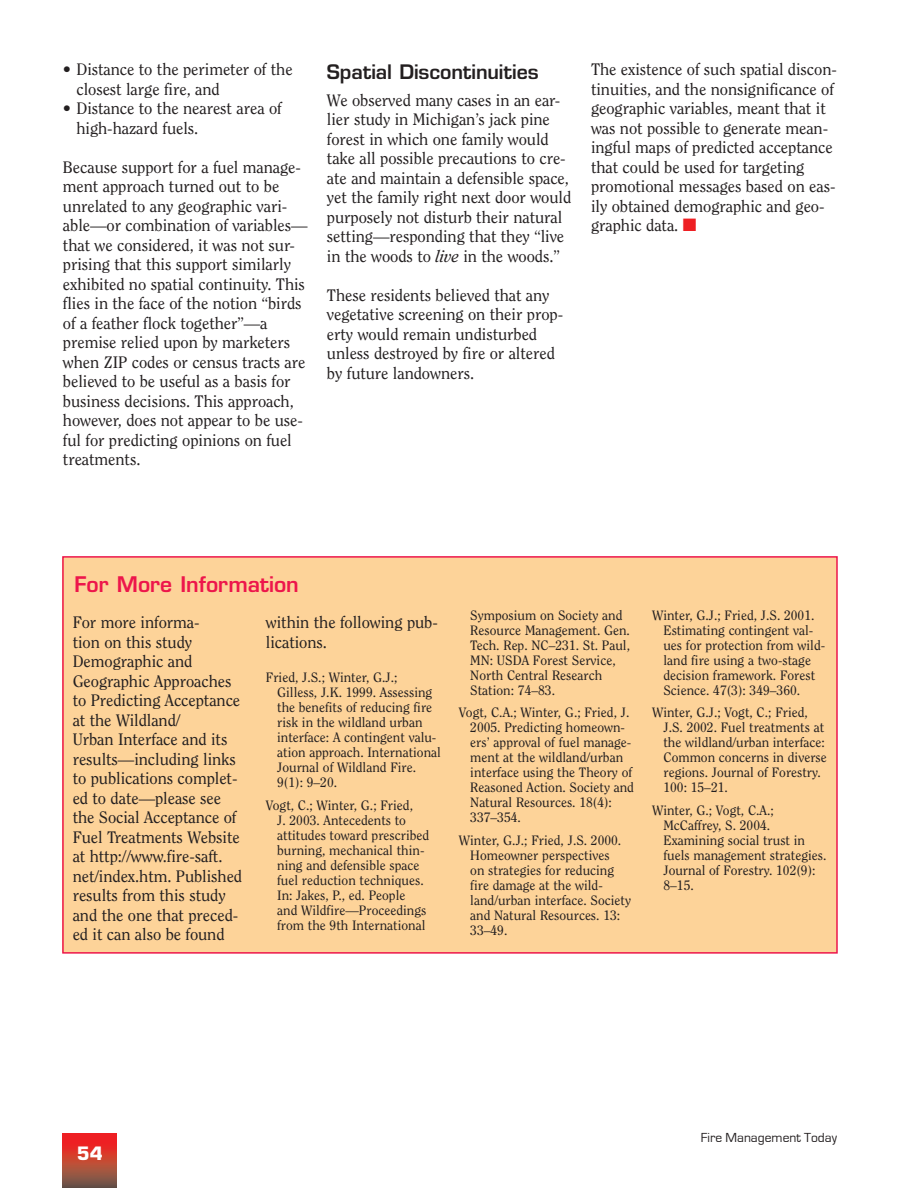
<style>
.page{position:relative;width:918px;height:1188px;background:#fff}
.page>*{position:absolute;margin:0;border:0;box-sizing:border-box;transform-origin:0 0}
.t1{font:600 21px "Eurostile";color:#ed164b}
.t2{font:600 19.5px "Eurostile";letter-spacing:-.005em;color:#231f20}
.t3{font:700 18px "Eurostile";color:#fff}
.t4{font:16.5px/19.5px "Clearface";letter-spacing:-.005em;color:#231f20}
.t5{font:13.5px/15px "Clearface";color:#231f20}
.t6{font:13.5px "Eurostile";color:#231f20}
.s1{font-style:italic}
.s2{color:#ee1f23}
</style>
<div class="page">
<svg style="left:63px;top:1133px;width:54px;height:55px;background:#bc3f33"></svg>
<div style="left:63px;top:557px;width:774px;height:396px;background:#fdd399"></div>
<div style="left:62px;top:556px;width:776px;height:398px;border:2px solid #ed164b"></div>
<p class="t4" style="left:76px;top:60px;width:218px;text-indent:-14px">• Distance to the perimeter of the closest large fire, and</p>
<p class="t4" style="left:76px;top:99px;width:207px;text-indent:-13px">• Distance to the nearest area of high-hazard fuels.</p>
<p class="t4" style="left:63px;top:157px;width:246px">Because support for a fuel manage&shy;ment approach turned out to be unrelated to any geographic vari&shy;able—or combination of variables— that we considered, it was not sur&shy;prising that this support similarly exhibited no spatial continuity. This flies in the face of the notion “birds of a feather flock together”—a premise relied upon by marketers when ZIP codes or census tracts are believed to be useful as a basis for business decisions. This approach, however, does not appear to be use&shy;ful for predicting opinions on fuel treatments.</p>
<p class="t2" style="left:327px;top:59px;width:213px">Spatial Discontinuities</p>
<p class="t4" style="left:327px;top:90px;width:246px">We observed many cases in an ear&shy;lier study in Michigan’s jack pine forest in which one family would take all possible precautions to cre&shy;ate and maintain a defensible space, yet the family right next door would purposely not disturb their natural setting—responding that they “live in the woods to <span class="s1">live</span> in the woods.”</p>
<p class="t4" style="left:327px;top:285px;width:238px">These residents believed that any vegetative screening on their prop&shy;erty would remain undisturbed unless destroyed by fire or altered by future landowners.</p>
<p class="t4" style="left:591px;top:60px;width:247px">The existence of such spatial discon&shy;tinuities, and the nonsignificance of geographic variables, meant that it was not possible to generate mean&shy;ingful maps of predicted acceptance that could be used for targeting promotional messages based on eas&shy;ily obtained demographic and geo&shy;graphic data. <span class="s2">■</span></p>
<p class="t1" style="left:74px;top:571px;width:226px">For More Information</p>
<p class="t4" style="left:73px;top:613px;width:171px">For more informa-<br>tion on this study<br>Demographic and<br>Geographic Approaches to Predicting Acceptance at the Wildland/<br>Urban Interface and its results—including links to publications complet&shy;ed to date—please see the Social Acceptance of<br>Fuel Treatments Website at http://www.fire-saft. net/index.htm. Published results from this study and the one that preced&shy;ed it can also be found</p>
<p class="t4" style="left:266px;top:613px;width:174px">within the following pub&shy;lications.</p>
<p class="t5" style="left:277px;top:670px;width:165px;text-indent:-11px">Fried, J.S.; Winter, G.J.;<br>Gilless, J.K. 1999. Assessing the benefits of reducing fire risk in the wildland urban interface: A contingent valu&shy;ation approach. International<br>Journal of Wildland Fire.<br>9(1): 9–20.</p>
<p class="t5" style="left:277px;top:798px;width:154px;text-indent:-11px">Vogt, C.; Winter, G.; Fried,<br>J. 2003. Antecedents to attitudes toward prescribed burning, mechanical thin&shy;ning and defensible space fuel reduction techniques.<br>In: Jakes, P., ed. People<br>and Wildfire—Proceedings from the 9th International</p>
<p class="t5" style="left:470px;top:608px;width:161px">Symposium on Society and<br>Resource Management. Gen.<br>Tech. Rep. NC–231. St. Paul,<br>MN: USDA Forest Service,<br>North Central Research<br>Station: 74–83.</p>
<p class="t5" style="left:470px;top:705px;width:165px;text-indent:-11px">Vogt, C.A.; Winter, G.; Fried, J.<br>2005. Predicting homeown&shy;ers’ approval of fuel manage&shy;ment at the wildland/urban interface using the Theory of<br>Reasoned Action. Society and<br>Natural Resources. 18(4):<br>337–354.</p>
<p class="t5" style="left:470px;top:833px;width:162px;text-indent:-11px">Winter, G.J.; Fried, J.S. 2000.<br>Homeowner perspectives<br>on strategies for reducing fire damage at the wild&shy;land/urban interface. Society and Natural Resources. 13:<br>33–49.</p>
<p class="t5" style="left:663px;top:608px;width:163px;text-indent:-11px">Winter, G.J.; Fried, J.S. 2001.<br>Estimating contingent val&shy;ues for protection from wild&shy;land fire using a two-stage decision framework. Forest<br>Science. 47(3): 349–360.</p>
<p class="t5" style="left:663px;top:705px;width:165px;text-indent:-11px">Winter, G.J.; Vogt, C.; Fried,<br>J.S. 2002. Fuel treatments at the wildland/urban interface:<br>Common concerns in diverse regions. Journal of Forestry.<br>100: 15–21.</p>
<p class="t5" style="left:663px;top:803px;width:165px;text-indent:-11px">Winter, G.; Vogt, C.A.;<br>McCaffrey, S. 2004.<br>Examining social trust in fuels management strategies.<br>Journal of Forestry. 102(9):<br>8–15.</p>
<p class="t3" style="left:77px;top:1142px;width:27px">54</p>
<p class="t6" style="left:701px;top:1131px;width:138px">Fire Management Today</p>
</div>
